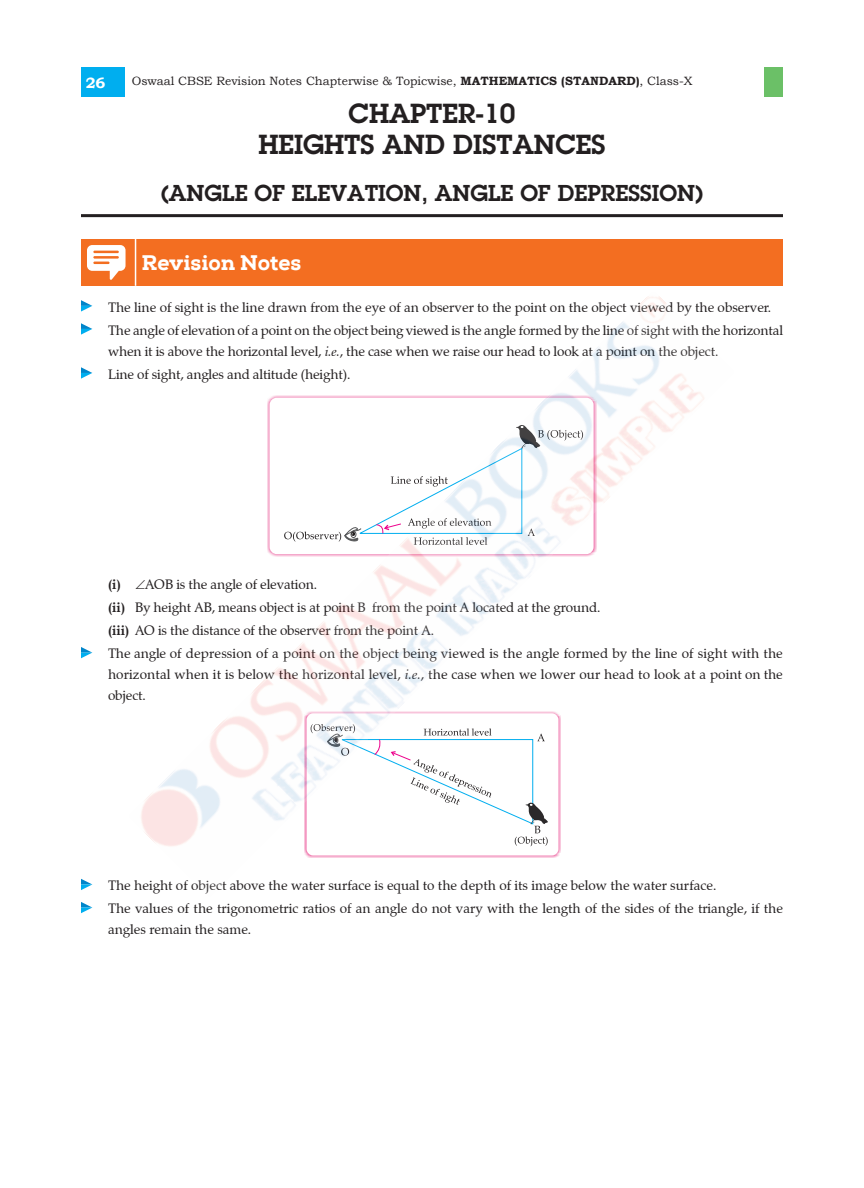
<style>
.page{position:relative;width:864px;height:1188px;background:#fff}
.page>*{position:absolute;margin:0;border:0;box-sizing:border-box;transform-origin:0 0}
.Chap_Name{font:600 27px "Lubalin Graph Std";color:#231f20}
.Chap_Name-2{font:600 22.5px "Lubalin Graph Std";color:#231f20}
.t1{font:800 21px "Nexa Slab";color:#fff}
.t2{font:700 15px "Bookman Old Style";color:#fff}
.Quick_Review_paragra{font:13.5px/20.9px "Zapf Calligraphic 801 BT";letter-spacing:-.01em;color:#231f20}
.t3{font:12px "Bookman Old Style";color:#231f20}
.s1{font-weight:700}
.s2{font-style:italic}
</style>
<div class="page">
<div style="left:81px;top:68px;width:44px;height:29px;background:#00aeef"></div>
<div style="left:765px;top:68px;width:18px;height:29px;background:#6bc067"></div>
<hr style="left:81px;top:214px;width:702px;height:3px;background:#231f20">
<div style="left:81px;top:239px;width:55px;height:47px;background:#f36e21"></div>
<div style="left:136px;top:239px;width:647px;height:47px;background:#f36e21"></div>
<hr style="left:135px;top:239px;width:1px;height:47px;background:#fff">
<svg style="left:87px;top:245px;width:39px;height:35px"></svg>
<svg style="left:81px;top:300px;width:11px;height:12px"></svg>
<svg style="left:81px;top:323px;width:11px;height:12px"></svg>
<svg style="left:81px;top:367px;width:11px;height:12px"></svg>
<svg style="left:81px;top:647px;width:11px;height:11px"></svg>
<svg style="left:81px;top:879px;width:11px;height:11px"></svg>
<svg style="left:81px;top:902px;width:11px;height:11px"></svg>
<img style="left:141px;top:296px;width:563px;height:562px">
<p class="t2" style="left:86px;top:72px;width:21px">26</p>
<p class="t3" style="left:132px;top:73px;width:562px">Oswaal CBSE Revision Notes Chapterwise &amp; Topicwise, <span class="s1">MATHEMATICS (STANDARD)</span>, Class-X</p>
<p class="Chap_Name" style="left:349px;top:96px;width:168px">CHAPTER-10</p>
<p class="Chap_Name" style="left:258px;top:127px;width:349px">HEIGHTS AND DISTANCES</p>
<p class="Chap_Name-2" style="left:161px;top:178px;width:544px">(ANGLE OF ELEVATION, ANGLE OF DEPRESSION)</p>
<p class="t1" style="left:142px;top:249px;width:161px">Revision Notes</p>
<p class="Quick_Review_paragra" style="left:108px;top:296px;width:665px">The line of sight is the line drawn from the eye of an observer to the point on the object viewed by the observer.</p>
<p class="Quick_Review_paragra" style="left:108px;top:319px;width:677px">The angle of elevation of a point on the object being viewed is the angle formed by the line of sight with the horizontal when it is above the horizontal level, <span class="s2">i.e.</span>, the case when we raise our head to look at a point on the object.</p>
<p class="Quick_Review_paragra" style="left:108px;top:364px;width:244px">Line of sight, angles and altitude (height).</p>
<p class="Quick_Review_paragra" style="left:108px;top:574px;width:211px"><span class="s1">(i)</span> ∠AOB is the angle of elevation.</p>
<p class="Quick_Review_paragra" style="left:108px;top:597px;width:494px"><span class="s1">(ii)</span> By height AB, means object is at point B from the point A located at the ground.</p>
<p class="Quick_Review_paragra" style="left:108px;top:620px;width:328px"><span class="s1">(iii)</span> AO is the distance of the observer from the point A.</p>
<p class="Quick_Review_paragra" style="left:108px;top:643px;width:676px;text-align:justify">The angle of depression of a point on the object being viewed is the angle formed by the line of sight with the horizontal when it is below the horizontal level, <span class="s2">i.e.</span>, the case when we lower our head to look at a point on the object.</p>
<p class="Quick_Review_paragra" style="left:108px;top:875px;width:610px">The height of object above the water surface is equal to the depth of its image below the water surface.</p>
<p class="Quick_Review_paragra" style="left:108px;top:898px;width:677px">The values of the trigonometric ratios of an angle do not vary with the length of the sides of the triangle, if the angles remain the same.</p>
</div>
